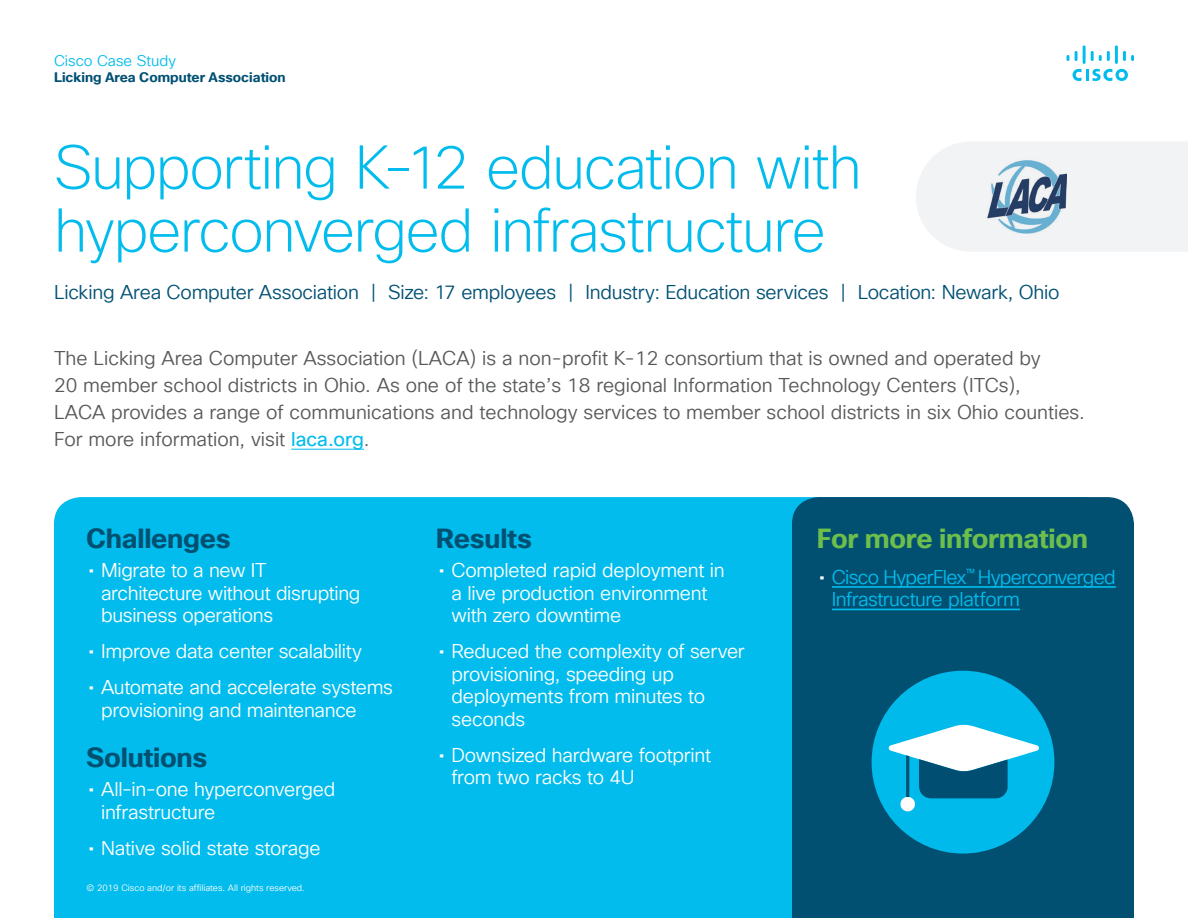
<style>
.page{position:relative;width:1188px;height:918px;background:#fff}
.page>*{position:absolute;margin:0;border:0;box-sizing:border-box;transform-origin:0 0}
.Title_Headline{font:200 60px/63px "Cisco Sans TT";letter-spacing:-.025em;color:#01bcec}
.Sidebar_Heading_Gree{font:700 27px "Cisco Sans TT";letter-spacing:-.01em;color:#015072}
.Sidebar_Heading_Gree-2{font:700 27px "Cisco Sans TT";letter-spacing:-.01em;color:#6dbe4b}
.t1{font:19.5px/22.5px "Cisco Sans TT Light";letter-spacing:-.015em;color:#fff}
.Body{font:19.5px/27px "Cisco Sans TT Light";color:#57585a}
.Title_Headline-2{font:19.5px "Cisco Sans TT Light";letter-spacing:-.01em;color:#005073}
.t2{font:19.5px/22.5px "Cisco Sans TT Light";letter-spacing:-.035em;color:#01bcec}
.t3{font:15px "Cisco Sans TT Light";color:#01bcec}
.t4{font:700 13.5px "Cisco Sans TT";color:#005073}
.t5{font:9px "Cisco Sans TT Light";color:#fff}
.s1{font-family:"Cisco Sans TT";color:#01bcec}
.s2{font-family:"Cisco Sans TT"}
.s3{font-family:"Cisco Sans TT";color:#fff}
</style>
<div class="page">
<svg style="left:1073px;top:69px;width:55px;height:12px"></svg>
<svg style="left:1067px;top:55px;width:2px;height:6px"></svg>
<svg style="left:1075px;top:51px;width:3px;height:10px"></svg>
<hr style="left:1083px;top:45px;width:3px;height:19px;background:#01bcec">
<svg style="left:1091px;top:51px;width:19px;height:10px"></svg>
<hr style="left:1115px;top:45px;width:3px;height:19px;background:#01bcec">
<svg style="left:1123px;top:51px;width:11px;height:10px"></svg>
<div style="left:916px;top:142px;width:272px;height:109px;background:#f2f3f4"></div>
<div style="left:54px;top:497px;width:738px;height:421px;background:#01bcec"></div>
<div style="left:792px;top:497px;width:342px;height:421px;background:#015072"></div>
<hr style="left:832px;top:586px;width:134px;height:2px;background:#01bcec">
<hr style="left:965px;top:586px;width:151px;height:2px;background:#01bcec">
<hr style="left:832px;top:609px;width:188px;height:1px;background:#01bcec">
<hr style="left:291px;top:449px;width:73px;height:1px;background:#01bcec">
<img style="left:987px;top:160px;width:79px;height:74px">
<div style="left:872px;top:671px;width:182px;height:183px;background:#00baeb;border-radius:50%"></div>
<svg style="left:889px;top:724px;width:150px;height:88px"></svg>
<p class="t3" style="left:54px;top:51px;width:123px">Cisco Case Study</p>
<p class="t4" style="left:54px;top:69px;width:233px">Licking Area Computer Association</p>
<p class="Title_Headline" style="left:54px;top:138px;width:809px">Supporting K-12 education with hyperconverged infrastructure</p>
<p class="Title_Headline-2" style="left:54px;top:279px;width:1007px">Licking Area Computer Association | Size: 17 employees | Industry: Education services | Location: Newark, Ohio</p>
<p class="Body" style="left:54px;top:345px;width:1032px">The Licking Area Computer Association (LACA) is a non-profit K-12 consortium that is owned and operated by<br>20 member school districts in Ohio. As one of the state’s 18 regional Information Technology Centers (ITCs),<br>LACA provides a range of communications and technology services to member school districts in six Ohio counties.<br>For more information, visit <span class="s1">laca.org</span>.</p>
<p class="Sidebar_Heading_Gree" style="left:86px;top:520px;width:146px">Challenges</p>
<p class="t1" style="left:101px;top:560px;width:261px;text-indent:-13px"><span class="s2">•</span> Migrate to a new IT architecture without disrupting business operations</p>
<p class="t1" style="left:89px;top:641px;width:275px"><span class="s2">•</span> Improve data center scalability</p>
<p class="t1" style="left:101px;top:677px;width:293px;text-indent:-13px"><span class="s2">•</span> Automate and accelerate systems provisioning and maintenance</p>
<p class="Sidebar_Heading_Gree" style="left:86px;top:740px;width:123px">Solutions</p>
<p class="t1" style="left:101px;top:779px;width:236px;text-indent:-13px"><span class="s2">•</span> All-in-one hyperconverged infrastructure</p>
<p class="t1" style="left:89px;top:838px;width:234px"><span class="s2">•</span> Native solid state storage</p>
<p class="t5" style="left:87px;top:882px;width:220px">© 2019 Cisco and/or its affiliates. All rights reserved.</p>
<p class="Sidebar_Heading_Gree" style="left:436px;top:520px;width:97px">Results</p>
<p class="t1" style="left:452px;top:560px;width:275px;text-indent:-13px"><span class="s2">•</span> Completed rapid deployment in a live production environment with zero downtime</p>
<p class="t1" style="left:452px;top:641px;width:295px;text-indent:-13px"><span class="s2">•</span> Reduced the complexity of server provisioning, speeding up deployments from minutes to seconds</p>
<p class="t1" style="left:452px;top:744px;width:261px;text-indent:-13px"><span class="s2">•</span> Downsized hardware footprint from two racks to 4U</p>
<p class="Sidebar_Heading_Gree-2" style="left:817px;top:520px;width:273px">For more information</p>
<p class="t2" style="left:832px;top:566px;width:285px;text-indent:-13px"><span class="s3">•</span> Cisco HyperFlex<sup>™</sup> Hyperconverged<br>Infrastructure platform</p>
</div>
